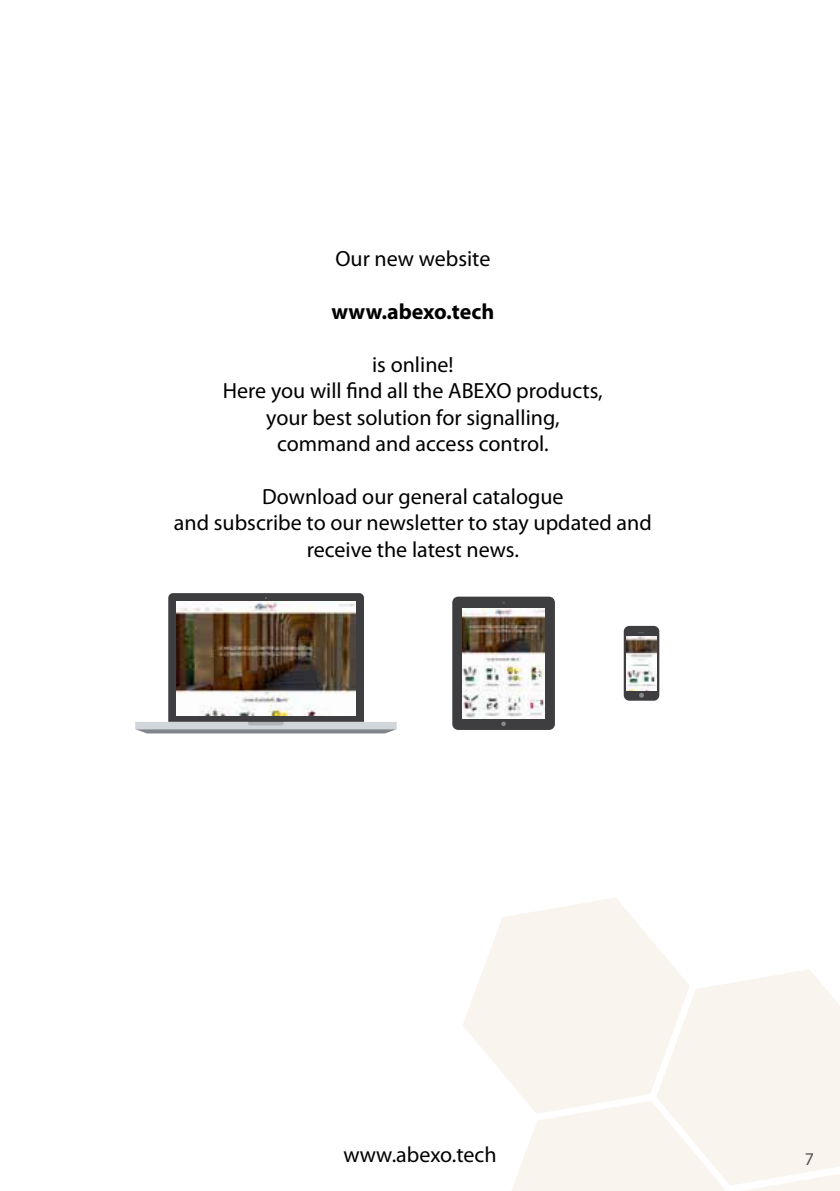
<style>
.page{position:relative;width:840px;height:1191px;background:#fff}
.page>*{position:absolute;margin:0;border:0;box-sizing:border-box;transform-origin:0 0}
.t1{font:22px/26.4px "Myriad Pro";color:#000;text-align:center}
.t2{font:700 22px "Myriad Pro";color:#000}
.t3{font:18px "Myriad Pro";color:#58585a}
</style>
<div class="page">
<svg style="left:463px;top:898px;width:212px;height:168px;fill:#f9f4ee"></svg>
<svg style="left:497px;top:969px;width:342px;height:222px;background:#f9f5ef"></svg>
<svg style="left:135px;top:593px;width:261px;height:140px"></svg>
<img style="left:177px;top:601px;width:178px;height:114px">
<div style="left:452px;top:596px;width:102px;height:134px;background:#3e3d40;border-radius:6px"></div>
<svg style="left:501px;top:721px;width:4px;height:5px"></svg>
<img style="left:462px;top:608px;width:82px;height:110px">
<div style="left:623px;top:626px;width:36px;height:74px;background:#3e3d40;border-radius:6px"></div>
<svg style="left:639px;top:692px;width:4px;height:5px"></svg>
<img style="left:626px;top:636px;width:30px;height:55px">
<p class="t1" style="left:335px;top:245px;width:156px">Our new website</p>
<p class="t2" style="left:331px;top:297px;width:164px">www.abexo.tech</p>
<p class="t1" style="left:223px;top:351px;width:381px">is online!<br>Here you will find all the ABEXO products, your best solution for signalling, command and access control.</p>
<p class="t1" style="left:174px;top:483px;width:479px">Download our general catalogue<br>and subscribe to our newsletter to stay updated and receive the latest news.</p>
<p class="t1" style="left:343px;top:1141px;width:155px">www.abexo.tech</p>
<p class="t3" style="left:804px;top:1148px;width:11px">7</p>
</div>
